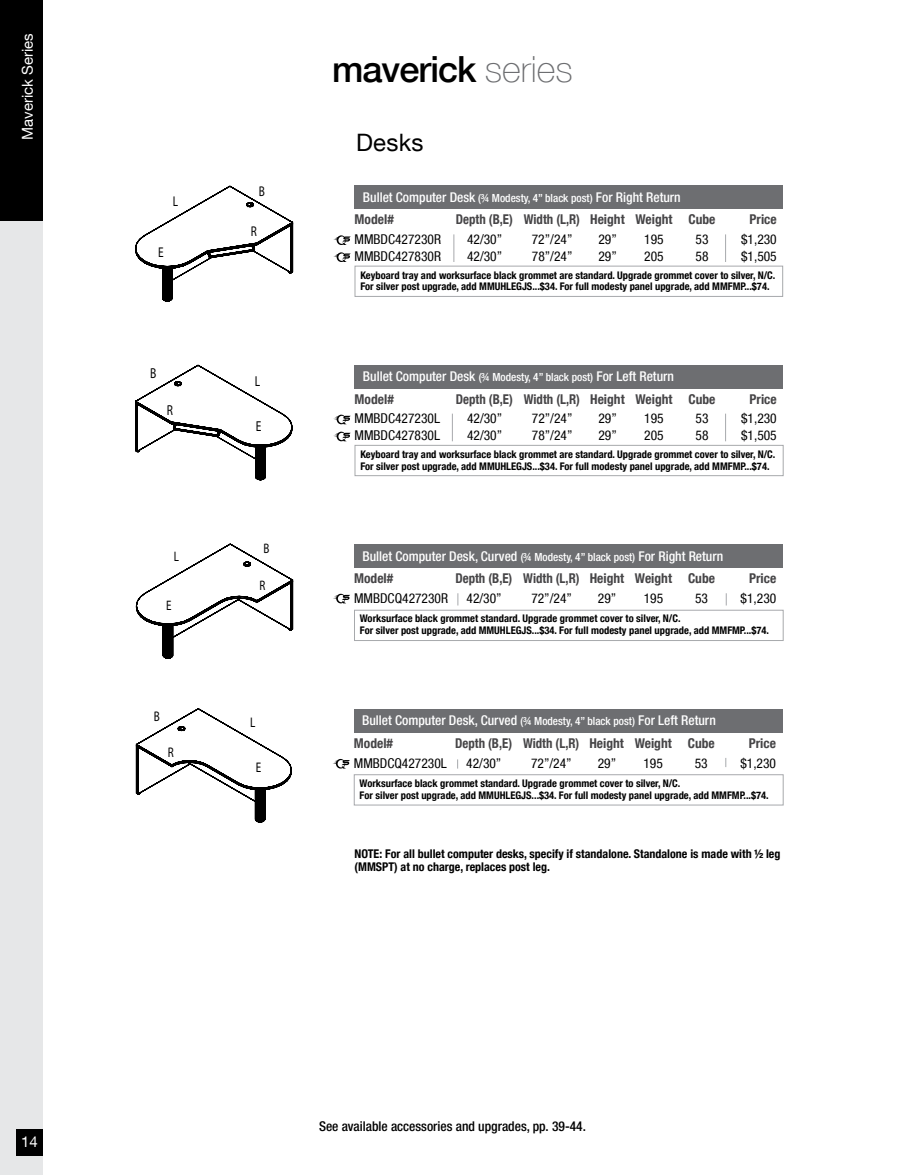
<style>
.page{position:relative;width:905px;height:1175px;background:#fff}
.page>*{position:absolute;margin:0;border:0;box-sizing:border-box;transform-origin:0 0}
.t1{font:500 36px "Helvetica Neue LT Com";letter-spacing:-.025em;color:#000}
.t2{font:24px "Helvetica Neue LT Com";letter-spacing:.01em;color:#000}
.t3{font:15px "Helvetica Neue LT Com";color:#fff}
.t4{font:14.4px "Myriad Pro";color:#000;scale:.8 1}
.t5{font:14.1px "Myriad Pro";color:#000;scale:.8 1}
.t6{font:13.95px "Myriad Pro";color:#000;scale:.8 1}
.t7{font:13.8px "Myriad Pro";color:#000;scale:.8 1}
.t8{font:condensed 13.5px/16.8px "Helvetica Neue LT Com";color:#000}
.t9{font:500 condensed 13.5px "Helvetica Neue LT Com";color:#fff}
.t10{font:700 condensed 13.5px "Helvetica Neue LT Com";color:#464547;scale:.95 1}
.t11{font:700 condensed 13.5px "Helvetica Neue LT Com";color:#464547}
.t12{font:500 condensed 13.5px "Helvetica Neue LT Com";color:#000}
.t13{font:700 condensed 12px/13.5px "Helvetica Neue LT Com";color:#000}
.t14{font:700 condensed 10.5px/11.6px "Helvetica Neue LT Com";color:#000}
.s1{font-weight:100;color:#6d6e71}
.s2{font-size:11.25px}
</style>
<div class="page">
<div style="left:0;top:0;width:43px;height:1174px;background:#e6e7e8"></div>
<div style="left:0;top:0;width:43px;height:221px;background:#000"></div>
<div style="left:16px;top:1128px;width:27px;height:27px;background:#000"></div>
<div style="left:354px;top:185px;width:429px;height:24px;background:#6d6e71"></div>
<div style="left:354px;top:364px;width:429px;height:24px;background:#6d6e71"></div>
<svg style="left:453px;top:234px;width:1px;height:28px"></svg>
<svg style="left:452px;top:413px;width:1px;height:28px"></svg>
<svg style="left:725px;top:234px;width:1px;height:28px"></svg>
<svg style="left:725px;top:413px;width:1px;height:28px"></svg>
<div style="left:354px;top:266px;width:429px;height:31px;border:1px solid #a7a9ac"></div>
<div style="left:354px;top:445px;width:429px;height:31px;border:1px solid #a7a9ac"></div>
<svg style="left:333px;top:235px;width:18px;height:10px"></svg>
<svg style="left:333px;top:415px;width:18px;height:9px"></svg>
<svg style="left:333px;top:252px;width:18px;height:10px"></svg>
<svg style="left:333px;top:431px;width:18px;height:10px"></svg>
<svg style="left:135px;top:365px;width:157px;height:115px"></svg>
<svg style="left:135px;top:186px;width:159px;height:115px"></svg>
<div style="left:354px;top:544px;width:429px;height:24px;background:#6d6e71"></div>
<div style="left:354px;top:709px;width:428px;height:23px;background:#6d6e71"></div>
<svg style="left:457px;top:593px;width:1px;height:12px"></svg>
<svg style="left:725px;top:593px;width:1px;height:12px"></svg>
<div style="left:354px;top:610px;width:429px;height:31px;border:1px solid #a7a9ac"></div>
<div style="left:354px;top:774px;width:429px;height:31px;border:1px solid #a7a9ac"></div>
<svg style="left:333px;top:594px;width:17px;height:9px"></svg>
<svg style="left:333px;top:759px;width:17px;height:9px"></svg>
<svg style="left:135px;top:708px;width:157px;height:114px"></svg>
<svg style="left:136px;top:543px;width:158px;height:115px"></svg>
<h3 class="t3" style="left:18px;top:140px;width:108px;rotate:-90deg">Maverick Series</h3>
<h3 class="t3" style="left:21px;top:1132px;width:18px">14</h3>
<h3 class="t5" style="left:173px;top:192px;width:8px">L</h3>
<h3 class="t5" style="left:158px;top:243px;width:8px">E</h3>
<h3 class="t4" style="left:150px;top:364px;width:9px">B</h3>
<h3 class="t4" style="left:167px;top:401px;width:9px">R</h3>
<h3 class="t7" style="left:174px;top:547px;width:8px">L</h3>
<h3 class="t7" style="left:166px;top:596px;width:8px">E</h3>
<h3 class="t6" style="left:154px;top:708px;width:9px">B</h3>
<h3 class="t6" style="left:168px;top:743px;width:9px">R</h3>
<h3 class="t5" style="left:259px;top:182px;width:9px">B</h3>
<h3 class="t5" style="left:251px;top:223px;width:9px">R</h3>
<h3 class="t4" style="left:255px;top:372px;width:8px">L</h3>
<h3 class="t4" style="left:256px;top:417px;width:9px">E</h3>
<h3 class="t7" style="left:263px;top:540px;width:9px">B</h3>
<h3 class="t7" style="left:259px;top:577px;width:9px">R</h3>
<h3 class="t6" style="left:250px;top:713px;width:8px">L</h3>
<h3 class="t6" style="left:256px;top:758px;width:8px">E</h3>
<h1 class="t1" style="left:332px;top:47px;width:242px">maverick <span class="s1">series</span></h1>
<h2 class="t2" style="left:356px;top:127px;width:69px">Desks</h2>
<p class="t9" style="left:363px;top:189px;width:319px">Bullet Computer Desk <span class="s2">(¾ Modesty, 4” black post)</span> For Right Return</p>
<p class="t11" style="left:354px;top:211px;width:41px">Model#</p>
<p class="t10" style="left:456px;top:211px;width:275px">Depth (B,E) Width (L,R) Height Weight Cube</p>
<p class="t11" style="left:749px;top:211px;width:29px">Price</p>
<p class="t8" style="left:354px;top:231px;width:88px">MMBDC427230R<br>MMBDC427830R</p>
<p class="t8" style="left:467px;top:231px;width:37px">42/30”</p>
<p class="t8" style="left:532px;top:231px;width:42px">72”/24”</p>
<p class="t8" style="left:598px;top:231px;width:20px">29”</p>
<p class="t8" style="left:644px;top:231px;width:21px">195</p>
<p class="t8" style="left:695px;top:231px;width:14px">53</p>
<p class="t8" style="left:467px;top:247px;width:37px">42/30”</p>
<p class="t8" style="left:532px;top:247px;width:42px">78”/24”</p>
<p class="t8" style="left:598px;top:247px;width:20px">29”</p>
<p class="t8" style="left:644px;top:247px;width:21px">205</p>
<p class="t8" style="left:695px;top:247px;width:14px">58</p>
<p class="t8" style="left:741px;top:231px;width:37px">$1,230 $1,505</p>
<p class="t14" style="left:360px;top:269px;width:416px">Keyboard tray and worksurface black grommet are standard. Upgrade grommet cover to silver, N/C.<br>For silver post upgrade, add MMUHLEGJS...$34. For full modesty panel upgrade, add MMFMP...$74.</p>
<p class="t9" style="left:363px;top:368px;width:312px">Bullet Computer Desk <span class="s2">(¾ Modesty, 4” black post)</span> For Left Return</p>
<p class="t11" style="left:354px;top:390px;width:41px">Model#</p>
<p class="t10" style="left:456px;top:390px;width:275px">Depth (B,E) Width (L,R) Height Weight Cube</p>
<p class="t11" style="left:749px;top:390px;width:29px">Price</p>
<p class="t8" style="left:354px;top:410px;width:87px">MMBDC427230L<br>MMBDC427830L</p>
<p class="t8" style="left:467px;top:410px;width:37px">42/30”</p>
<p class="t8" style="left:532px;top:410px;width:42px">72”/24”</p>
<p class="t8" style="left:598px;top:410px;width:20px">29”</p>
<p class="t8" style="left:644px;top:410px;width:21px">195</p>
<p class="t8" style="left:695px;top:410px;width:14px">53</p>
<p class="t8" style="left:467px;top:427px;width:37px">42/30”</p>
<p class="t8" style="left:532px;top:427px;width:42px">78”/24”</p>
<p class="t8" style="left:598px;top:427px;width:20px">29”</p>
<p class="t8" style="left:644px;top:427px;width:21px">205</p>
<p class="t8" style="left:695px;top:427px;width:14px">58</p>
<p class="t8" style="left:741px;top:410px;width:37px">$1,230 $1,505</p>
<p class="t14" style="left:360px;top:448px;width:416px">Keyboard tray and worksurface black grommet are standard. Upgrade grommet cover to silver, N/C.<br>For silver post upgrade, add MMUHLEGJS...$34. For full modesty panel upgrade, add MMFMP...$74.</p>
<p class="t9" style="left:362px;top:547px;width:362px">Bullet Computer Desk, Curved <span class="s2">(¾ Modesty, 4” black post)</span> For Right Return</p>
<p class="t11" style="left:354px;top:570px;width:41px">Model#</p>
<p class="t10" style="left:455px;top:570px;width:275px">Depth (B,E) Width (L,R) Height Weight Cube</p>
<p class="t11" style="left:749px;top:570px;width:29px">Price</p>
<p class="t8" style="left:354px;top:589px;width:95px">MMBDCQ427230R</p>
<p class="t8" style="left:466px;top:589px;width:37px">42/30”</p>
<p class="t8" style="left:531px;top:589px;width:42px">72”/24”</p>
<p class="t8" style="left:598px;top:589px;width:20px">29”</p>
<p class="t8" style="left:643px;top:589px;width:21px">195</p>
<p class="t8" style="left:695px;top:589px;width:14px">53</p>
<p class="t8" style="left:740px;top:589px;width:37px">$1,230</p>
<p class="t14" style="left:360px;top:613px;width:411px">Worksurface black grommet standard. Upgrade grommet cover to silver, N/C.<br>For silver post upgrade, add MMUHLEGJS...$34. For full modesty panel upgrade, add MMFMP...$74.</p>
<p class="t9" style="left:362px;top:712px;width:355px">Bullet Computer Desk, Curved <span class="s2">(¾ Modesty, 4” black post)</span> For Left Return</p>
<p class="t11" style="left:354px;top:735px;width:41px">Model#</p>
<p class="t10" style="left:455px;top:735px;width:275px">Depth (B,E) Width (L,R) Height Weight Cube</p>
<p class="t11" style="left:748px;top:735px;width:29px">Price</p>
<p class="t8" style="left:354px;top:754px;width:94px">MMBDCQ427230L</p>
<p class="t8" style="left:466px;top:754px;width:37px">42/30”</p>
<p class="t8" style="left:531px;top:754px;width:42px">72”/24”</p>
<p class="t8" style="left:597px;top:754px;width:20px">29”</p>
<p class="t8" style="left:643px;top:754px;width:21px">195</p>
<p class="t8" style="left:694px;top:754px;width:14px">53</p>
<p class="t8" style="left:740px;top:754px;width:37px">$1,230</p>
<p class="t14" style="left:359px;top:777px;width:411px">Worksurface black grommet standard. Upgrade grommet cover to silver, N/C.<br>For silver post upgrade, add MMUHLEGJS...$34. For full modesty panel upgrade, add MMFMP...$74.</p>
<p class="t13" style="left:354px;top:846px;width:427px">NOTE: For all bullet computer desks, specify if standalone. Standalone is made with ½ leg (MMSPT) at no charge, replaces post leg.</p>
<p class="t12" style="left:319px;top:1117px;width:268px">See available accessories and upgrades, pp. 39-44.</p>
</div>
